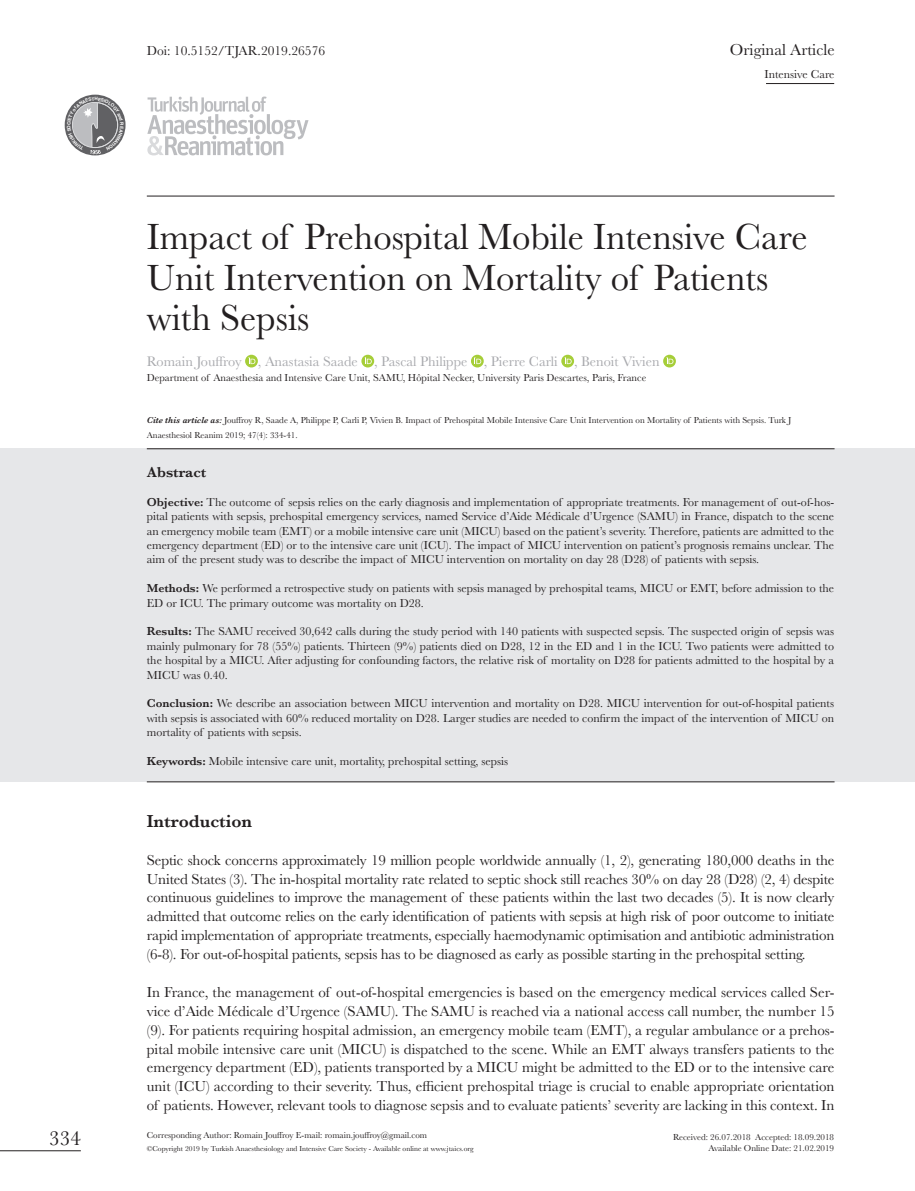
<style>
.page{position:relative;width:915px;height:1191px;background:#fff}
.page>*{position:absolute;margin:0;border:0;box-sizing:border-box;transform-origin:0 0}
.t1{font:37.8px/40.5px "Baskerville";color:#231f20}
.t2{font:21px "Baskerville";color:#231f20}
.t3{font:600 18px "Baskerville";color:#231f20}
.t4{font:16.5px "Baskerville";color:#231f20}
.t5{font:15px/18.9px "Baskerville";letter-spacing:-.01em;color:#231f20;text-align:justify}
.t6{font:600 15px "Baskerville";color:#231f20}
.t7{font:14.25px "Baskerville";color:#a8a9ad}
.t8{font:13.5px "Baskerville";color:#231f20}
.t9{font:12px/14.4px "Baskerville";color:#231f20;text-align:justify}
.t10{font:10.5px "Baskerville";color:#231f20}
.t11{font:9px/15px "Baskerville";color:#231f20}
.t12{font:7.5px "Baskerville";color:#231f20}
.s1{font-weight:600;font-style:italic}
.s2{font-weight:600}
</style>
<div class="page">
<svg style="left:147px;top:97px;width:161px;height:58px"></svg>
<svg style="left:245px;top:355px;width:13px;height:12px"></svg>
<svg style="left:248px;top:357px;width:7px;height:7px"></svg>
<svg style="left:361px;top:355px;width:13px;height:12px"></svg>
<svg style="left:364px;top:357px;width:7px;height:7px"></svg>
<div style="left:471px;top:355px;width:12px;height:12px;background:#a6ce39;border-radius:50%"></div>
<svg style="left:474px;top:357px;width:7px;height:7px"></svg>
<svg style="left:561px;top:355px;width:13px;height:12px"></svg>
<svg style="left:564px;top:357px;width:7px;height:7px"></svg>
<svg style="left:663px;top:355px;width:12px;height:12px"></svg>
<svg style="left:666px;top:357px;width:7px;height:7px"></svg>
<hr style="left:147px;top:196px;width:687px;height:1px;background:#231f20">
<div style="left:0;top:448px;width:914px;height:334px;background:#e6e7e9"></div>
<hr style="left:147px;top:448px;width:687px;height:1px;background:#231f20">
<hr style="left:147px;top:781px;width:687px;height:1px;background:#231f20">
<hr style="left:0;top:1150px;width:81px;height:1px;background:#231f20">
<hr style="left:765px;top:83px;width:68px;height:1px;background:#231f20">
<svg style="left:65px;top:97px;width:58px;height:57px"></svg>
<p class="t2" style="left:49px;top:1124px;width:33px">334</p>
<p class="t8" style="left:147px;top:42px;width:180px">Doi: 10.5152/TJAR.2019.26576</p>
<p class="t4" style="left:729px;top:39px;width:106px">Original Article</p>
<p class="t9" style="left:764px;top:67px;width:72px">Intensive Care</p>
<p class="t1" style="left:147px;top:217px;width:662px">Impact of Prehospital Mobile Intensive Care<br>Unit Intervention on Mortality of Patients with Sepsis</p>
<p class="t7" style="left:147px;top:353px;width:514px">Romain Jouffroy , Anastasia Saade , Pascal Philippe , Pierre Carli , Benoit Vivien</p>
<p class="t10" style="left:147px;top:371px;width:501px">Department of Anaesthesia and Intensive Care Unit, SAMU, Hôpital Necker, University Paris Descartes, Paris, France</p>
<p class="t11" style="left:147px;top:412px;width:646px"><span class="s1">Cite this article as:</span> Jouffroy R, Saade A, Philippe P, Carli P, Vivien B. Impact of Prehospital Mobile Intensive Care Unit Intervention on Mortality of Patients with Sepsis. Turk J<br>Anaesthesiol Reanim 2019; 47(4): 334-41.</p>
<p class="t6" style="left:147px;top:461px;width:61px">Abstract</p>
<p class="t9" style="left:147px;top:495px;width:688px"><span class="s2">Objective:</span> The outcome of sepsis relies on the early diagnosis and implementation of appropriate treatments. For management of out-of-hos&shy;pital patients with sepsis, prehospital emergency services, named Service d’Aide Médicale d’Urgence (SAMU) in France, dispatch to the scene an emergency mobile team (EMT) or a mobile intensive care unit (MICU) based on the patient’s severity. Therefore, patients are admitted to the emergency department (ED) or to the intensive care unit (ICU). The impact of MICU intervention on patient’s prognosis remains unclear. The aim of the present study was to describe the impact of MICU intervention on mortality on day 28 (D28) of patients with sepsis.</p>
<p class="t9" style="left:147px;top:581px;width:688px"><span class="s2">Methods:</span> We performed a retrospective study on patients with sepsis managed by prehospital teams, MICU or EMT, before admission to the<br>ED or ICU. The primary outcome was mortality on D28.</p>
<p class="t9" style="left:147px;top:624px;width:688px"><span class="s2">Results:</span> The SAMU received 30,642 calls during the study period with 140 patients with suspected sepsis. The suspected origin of sepsis was mainly pulmonary for 78 (55%) patients. Thirteen (9%) patients died on D28, 12 in the ED and 1 in the ICU. Two patients were admitted to the hospital by a MICU. After adjusting for confounding factors, the relative risk of mortality on D28 for patients admitted to the hospital by a MICU was 0.40.</p>
<p class="t9" style="left:147px;top:696px;width:688px"><span class="s2">Conclusion:</span> We describe an association between MICU intervention and mortality on D28. MICU intervention for out-of-hospital patients with sepsis is associated with 60% reduced mortality on D28. Larger studies are needed to confirm the impact of the intervention of MICU on mortality of patients with sepsis.</p>
<p class="t9" style="left:147px;top:754px;width:363px"><span class="s2">Keywords:</span> Mobile intensive care unit, mortality, prehospital setting, sepsis</p>
<p class="t3" style="left:147px;top:808px;width:107px">Introduction</p>
<p class="t5" style="left:147px;top:850px;width:689px">Septic shock concerns approximately 19 million people worldwide annually (1, 2), generating 180,000 deaths in the United States (3). The in-hospital mortality rate related to septic shock still reaches 30% on day 28 (D28) (2, 4) despite continuous guidelines to improve the management of these patients within the last two decades (5). It is now clearly admitted that outcome relies on the early identification of patients with sepsis at high risk of poor outcome to initiate rapid implementation of appropriate treatments, especially haemodynamic optimisation and antibiotic administration (6-8). For out-of-hospital patients, sepsis has to be diagnosed as early as possible starting in the prehospital setting.</p>
<p class="t5" style="left:147px;top:982px;width:689px">In France, the management of out-of-hospital emergencies is based on the emergency medical services called Ser&shy;vice d’Aide Médicale d’Urgence (SAMU). The SAMU is reached via a national access call number, the number 15 (9). For patients requiring hospital admission, an emergency mobile team (EMT), a regular ambulance or a prehos&shy;pital mobile intensive care unit (MICU) is dispatched to the scene. While an EMT always transfers patients to the emergency department (ED), patients transported by a MICU might be admitted to the ED or to the intensive care unit (ICU) according to their severity. Thus, efficient prehospital triage is crucial to enable appropriate orientation of patients. However, relevant tools to diagnose sepsis and to evaluate patients’ severity are lacking in this context. In</p>
<p class="t11" style="left:147px;top:1127px;width:282px">Corresponding Author: Romain Jouffroy E-mail: romain.jouffroy@gmail.com</p>
<p class="t12" style="left:147px;top:1143px;width:328px">©Copyright 2019 by Turkish Anaesthesiology and Intensive Care Society - Available online at www.jtaics.org</p>
<p class="t11" style="left:672px;top:1129px;width:162px">Received: 26.07.2018 Accepted: 18.09.2018</p>
<p class="t11" style="left:708px;top:1140px;width:127px">Available Online Date: 21.02.2019</p>
</div>
